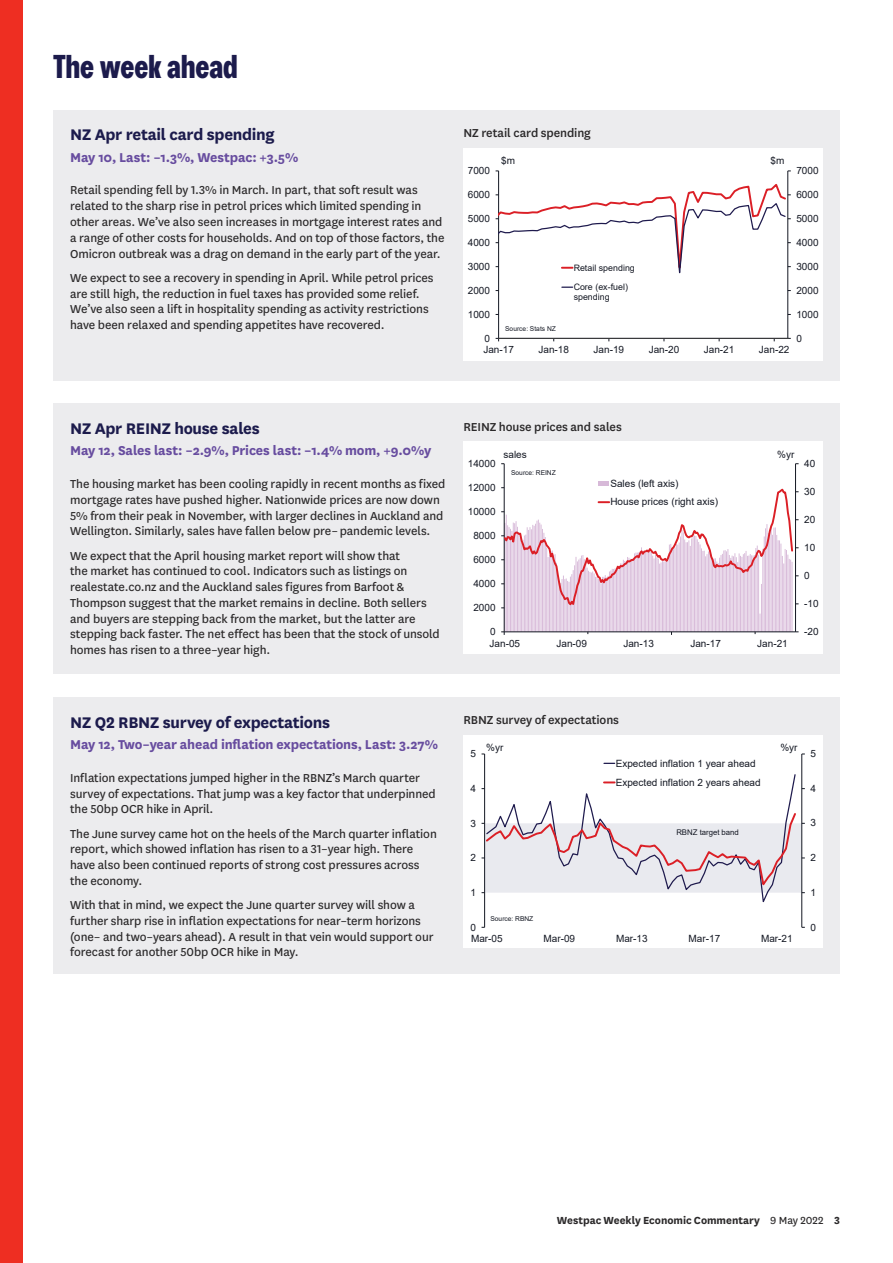
<style>
.page{position:relative;width:893px;height:1263px;background:#fff}
.page>*{position:absolute;margin:0;border:0;box-sizing:border-box;transform-origin:0 0}
.t1{font:700 33px "Westpac";color:#1c1b4c}
.t2{font:700 18px "National LF";letter-spacing:-.015em;color:#1c1b4c}
.t3{font:700 15px "National";letter-spacing:-.01em;color:#674c9f}
.t4{font:13.5px/15.8px "National LF";letter-spacing:-.005em;color:#2b292a}
.t5{font:500 13.5px "National LF";letter-spacing:-.01em;color:#2b292a}
.t6{font:700 12px "National LF";letter-spacing:-.005em;color:#2b292a}
.t7{font:10.05px/18.8px "Arial";letter-spacing:-.005em;color:#141823}
.t8{font:8.85px/19.5px "Arial";color:#141823}
.t9{font:7.8px "Arial";color:#141823}
.t10{font:6.6px "Arial";color:#141823}
.s1{font-weight:400}
</style>
<div class="page">
<div style="left:0;top:0;width:22px;height:1263px;background:#ee2e22"></div>
<div style="left:53px;top:110px;width:393px;height:270px;background:#ececee"></div>
<div style="left:446px;top:110px;width:394px;height:270px;background:#ececee"></div>
<div style="left:463px;top:148px;width:360px;height:212px;background:#fff"></div>
<hr style="left:787px;top:171px;width:1px;height:167px;background:#141823">
<hr style="left:498px;top:171px;width:1px;height:167px;background:#141823">
<hr style="left:499px;top:338px;width:289px;height:1px;background:#3b3c3c">
<svg style="left:496px;top:181px;width:295px;height:111px"></svg>
<div style="left:53px;top:403px;width:393px;height:271px;background:#ececee"></div>
<div style="left:446px;top:403px;width:394px;height:271px;background:#ececee"></div>
<div style="left:463px;top:441px;width:360px;height:213px;background:#fff"></div>
<hr style="left:795px;top:464px;width:1px;height:168px;background:#141823">
<hr style="left:504px;top:464px;width:1px;height:168px;background:#141823">
<div style="left:599px;top:481px;width:10px;height:5px;background:#d7b9d8"></div>
<svg style="left:501px;top:487px;width:298px;height:148px"></svg>
<div style="left:53px;top:697px;width:393px;height:276px;background:#ececee"></div>
<div style="left:446px;top:697px;width:394px;height:276px;background:#ececee"></div>
<div style="left:463px;top:735px;width:360px;height:213px;background:#fff"></div>
<hr style="left:801px;top:754px;width:1px;height:173px;background:#141823">
<hr style="left:484px;top:754px;width:1px;height:173px;background:#141823">
<svg style="left:482px;top:773px;width:323px;height:133px"></svg>
<h1 class="t1" style="left:53px;top:47px;width:186px">The week ahead</h1>
<h2 class="t2" style="left:70px;top:122px;width:206px">NZ Apr retail card spending</h2>
<p class="t3" style="left:70px;top:147px;width:230px">May 10, Last: –1.3%, Westpac: +3.5%</p>
<p class="t4" style="left:70px;top:182px;width:376px">Retail spending fell by 1.3% in March. In part, that soft result was related to the sharp rise in petrol prices which limited spending in other areas. We’ve also seen increases in mortgage interest rates and a range of other costs for households. And on top of those factors, the Omicron outbreak was a drag on demand in the early part of the year.</p>
<p class="t4" style="left:70px;top:269px;width:365px">We expect to see a recovery in spending in April. While petrol prices are still high, the reduction in fuel taxes has provided some relief.<br>We’ve also seen a lift in hospitality spending as activity restrictions have been relaxed and spending appetites have recovered.</p>
<p class="t5" style="left:463px;top:124px;width:129px">NZ retail card spending</p>
<p class="t7" style="left:501px;top:151px;width:15px">$m</p>
<p class="t7" style="left:771px;top:151px;width:15px">$m</p>
<p class="t7" style="left:468px;top:161px;width:24px">7000</p>
<p class="t7" style="left:796px;top:161px;width:24px">7000</p>
<p class="t7" style="left:468px;top:185px;width:24px">6000</p>
<p class="t7" style="left:796px;top:185px;width:24px">6000</p>
<p class="t7" style="left:468px;top:209px;width:24px">5000</p>
<p class="t7" style="left:796px;top:209px;width:24px">5000</p>
<p class="t7" style="left:468px;top:233px;width:24px">4000</p>
<p class="t7" style="left:796px;top:233px;width:24px">4000</p>
<p class="t7" style="left:468px;top:257px;width:24px">3000</p>
<p class="t7" style="left:468px;top:281px;width:24px">2000</p>
<p class="t8" style="left:574px;top:258px;width:63px">Retail spending<br>Core (ex-fuel)</p>
<p class="t8" style="left:574px;top:287px;width:38px">spending</p>
<p class="t7" style="left:796px;top:257px;width:24px">3000</p>
<p class="t7" style="left:796px;top:281px;width:24px">2000</p>
<p class="t7" style="left:468px;top:305px;width:24px">1000</p>
<p class="t7" style="left:796px;top:305px;width:24px">1000</p>
<p class="t10" style="left:505px;top:324px;width:52px">Source: Stats NZ</p>
<p class="t7" style="left:484px;top:329px;width:7px">0</p>
<p class="t7" style="left:796px;top:329px;width:7px">0</p>
<p class="t7" style="left:483px;top:340px;width:32px">Jan-17</p>
<p class="t7" style="left:538px;top:340px;width:32px">Jan-18</p>
<p class="t7" style="left:594px;top:340px;width:32px">Jan-19</p>
<p class="t7" style="left:649px;top:340px;width:32px">Jan-20</p>
<p class="t7" style="left:704px;top:340px;width:32px">Jan-21</p>
<p class="t7" style="left:759px;top:340px;width:32px">Jan-22</p>
<h2 class="t2" style="left:70px;top:416px;width:191px">NZ Apr REINZ house sales</h2>
<p class="t3" style="left:70px;top:440px;width:363px">May 12, Sales last: –2.9%, Prices last: –1.4% mom, +9.0%y</p>
<p class="t4" style="left:70px;top:475px;width:377px">The housing market has been cooling rapidly in recent months as fixed mortgage rates have pushed higher. Nationwide prices are now down 5% from their peak in November, with larger declines in Auckland and Wellington. Similarly, sales have fallen below pre– pandemic levels.</p>
<p class="t4" style="left:70px;top:547px;width:371px">We expect that the April housing market report will show that<br>the market has continued to cool. Indicators such as listings on realestate.co.nz and the Auckland sales figures from Barfoot &amp; Thompson suggest that the market remains in decline. Both sellers and buyers are stepping back from the market, but the latter are stepping back faster. The net effect has been that the stock of unsold homes has risen to a three–year high.</p>
<p class="t5" style="left:463px;top:417px;width:160px">REINZ house prices and sales</p>
<p class="t7" style="left:468px;top:454px;width:29px">14000</p>
<p class="t7" style="left:468px;top:478px;width:29px">12000</p>
<p class="t7" style="left:468px;top:502px;width:29px">10000</p>
<p class="t7" style="left:473px;top:526px;width:24px">8000</p>
<p class="t7" style="left:473px;top:550px;width:24px">6000</p>
<p class="t7" style="left:473px;top:574px;width:24px">4000</p>
<p class="t7" style="left:473px;top:598px;width:24px">2000</p>
<p class="t7" style="left:490px;top:622px;width:7px">0</p>
<p class="t7" style="left:503px;top:445px;width:25px">sales</p>
<p class="t7" style="left:777px;top:445px;width:19px">%yr</p>
<p class="t7" style="left:610px;top:474px;width:109px">Sales (left axis)<br>House prices (right axis)</p>
<p class="t10" style="left:511px;top:468px;width:46px">Source: REINZ</p>
<p class="t7" style="left:490px;top:634px;width:32px">Jan-05</p>
<p class="t7" style="left:556px;top:634px;width:32px">Jan-09</p>
<p class="t7" style="left:623px;top:634px;width:32px">Jan-13</p>
<p class="t7" style="left:690px;top:634px;width:32px">Jan-17</p>
<p class="t7" style="left:757px;top:634px;width:32px">Jan-21</p>
<p class="t7" style="left:804px;top:454px;width:13px">40</p>
<p class="t7" style="left:804px;top:482px;width:13px">30</p>
<p class="t7" style="left:804px;top:510px;width:13px">20</p>
<p class="t7" style="left:804px;top:538px;width:13px">10</p>
<p class="t7" style="left:804px;top:566px;width:7px">0</p>
<p class="t7" style="left:804px;top:594px;width:16px">-10</p>
<p class="t7" style="left:804px;top:622px;width:16px">-20</p>
<h2 class="t2" style="left:70px;top:709px;width:261px">NZ Q2 RBNZ survey of expectations</h2>
<p class="t3" style="left:70px;top:734px;width:370px">May 12, Two–year ahead inflation expectations, Last: 3.27%</p>
<p class="t4" style="left:70px;top:769px;width:367px">Inflation expectations jumped higher in the RBNZ’s March quarter survey of expectations. That jump was a key factor that underpinned the 50bp OCR hike in April.</p>
<p class="t4" style="left:70px;top:825px;width:368px">The June survey came hot on the heels of the March quarter inflation report, which showed inflation has risen to a 31–year high. There have also been continued reports of strong cost pressures across the economy.</p>
<p class="t4" style="left:70px;top:896px;width:365px">With that in mind, we expect the June quarter survey will show a further sharp rise in inflation expectations for near–term horizons (one– and two–years ahead). A result in that vein would support our forecast for another 50bp OCR hike in May.</p>
<p class="t5" style="left:463px;top:711px;width:157px">RBNZ survey of expectations</p>
<p class="t7" style="left:470px;top:744px;width:7px">5</p>
<p class="t7" style="left:470px;top:779px;width:7px">4</p>
<p class="t7" style="left:470px;top:813px;width:7px">3</p>
<p class="t7" style="left:470px;top:848px;width:7px">2</p>
<p class="t7" style="left:470px;top:883px;width:7px">1</p>
<p class="t7" style="left:470px;top:917px;width:7px">0</p>
<p class="t7" style="left:486px;top:737px;width:19px">%yr</p>
<p class="t7" style="left:780px;top:737px;width:19px">%yr</p>
<p class="t7" style="left:616px;top:753px;width:146px;line-height:19.2px">Expected inflation 1 year ahead<br>Expected inflation 2 years ahead</p>
<p class="t10" style="left:490px;top:914px;width:44px">Source: RBNZ</p>
<p class="t9" style="left:676px;top:827px;width:64px">RBNZ target band</p>
<p class="t7" style="left:471px;top:929px;width:33px">Mar-05</p>
<p class="t7" style="left:543px;top:929px;width:33px">Mar-09</p>
<p class="t7" style="left:616px;top:929px;width:33px">Mar-13</p>
<p class="t7" style="left:689px;top:929px;width:33px">Mar-17</p>
<p class="t7" style="left:761px;top:929px;width:33px">Mar-21</p>
<p class="t7" style="left:810px;top:744px;width:7px">5</p>
<p class="t7" style="left:810px;top:779px;width:7px">4</p>
<p class="t7" style="left:810px;top:813px;width:7px">3</p>
<p class="t7" style="left:810px;top:848px;width:7px">2</p>
<p class="t7" style="left:810px;top:883px;width:7px">1</p>
<p class="t7" style="left:810px;top:917px;width:7px">0</p>
<p class="t6" style="left:557px;top:1212px;width:285px">Westpac Weekly Economic Commentary <span class="s1">9 May 2022</span> 3</p>
</div>
